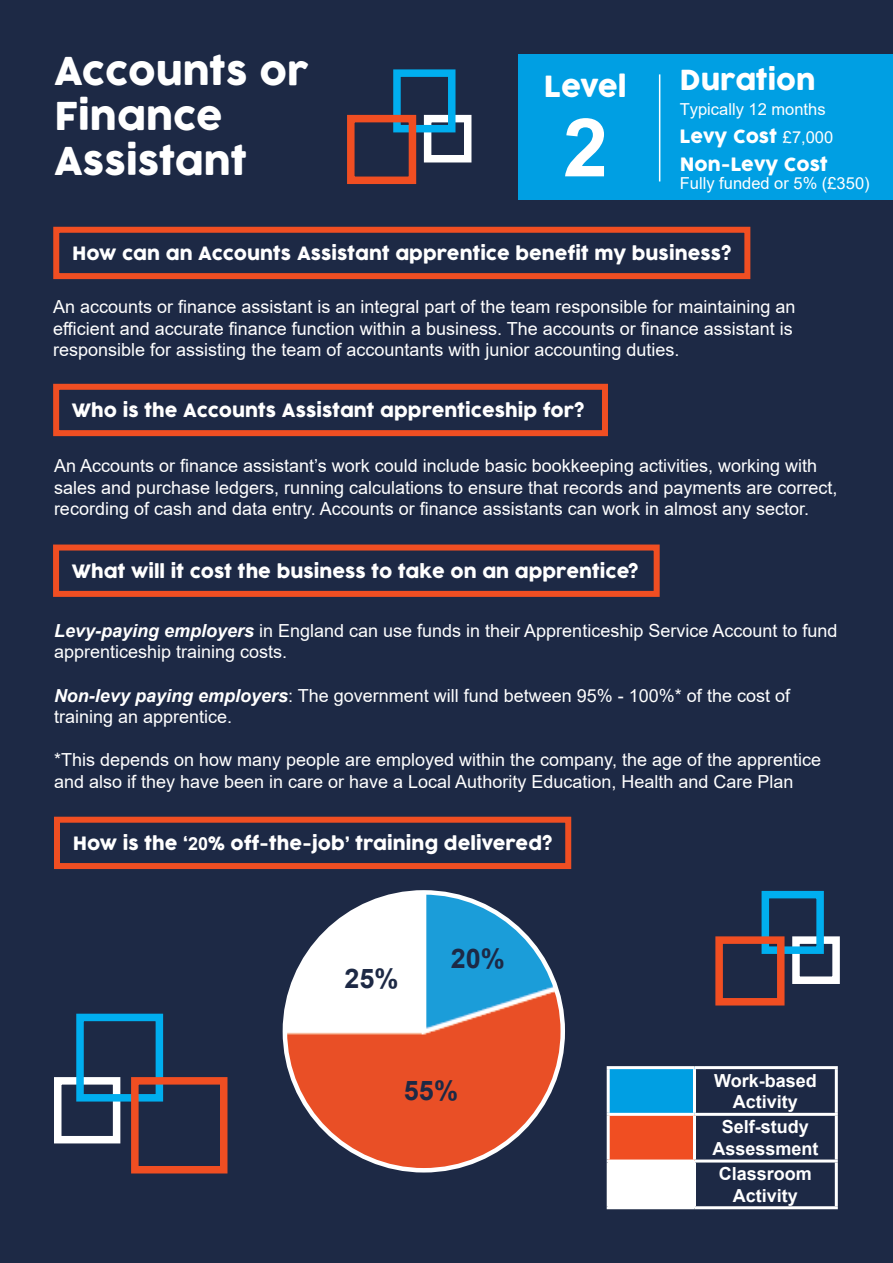
<style>
.page{position:relative;width:893px;height:1263px;background:#1d2945}
.page>*{position:absolute;margin:0;border:0;box-sizing:border-box;transform-origin:0 0}
.t1{font:700 81px "Arial";color:#fff}
.t2{font:37.5px "Cocogoose";color:#fff}
.t3{font:28.5px "Cocogoose";letter-spacing:-.015em;color:#fff}
.t4{font:700 27px "Arial";color:#1d2945}
.t5{font:27px "Cocogoose";color:#fff}
.t6{font:18px/21.6px "Arial";color:#fff}
.t7{font:18px/28px "Cocogoose";color:#fff}
.t8{font:700 18px/21.6px "Arial";color:#fff;text-align:center}
.t9{font:16.5px "Arial";color:#fff}
.s1{font-family:"Arial";font-size:16.5px}
.s2{font-weight:700;font-style:italic}
.s3{font-family:"Arial";font-weight:700}
</style>
<div class="page">
<div style="left:519px;top:54px;width:374px;height:145px;background:#009fe3"></div>
<div style="left:424px;top:115px;width:47px;height:47px;border:8px solid #fff"></div>
<div style="left:393px;top:69px;width:62px;height:63px;border:8px solid #00aeef"></div>
<div style="left:347px;top:115px;width:69px;height:69px;border:8px solid #f04e22"></div>
<div style="left:53px;top:227px;width:697px;height:52px;border:6px solid #f04e22"></div>
<div style="left:53px;top:384px;width:555px;height:52px;border:6px solid #f04e22"></div>
<div style="left:53px;top:544px;width:607px;height:53px;border:6px solid #f04e22"></div>
<div style="left:54px;top:817px;width:517px;height:52px;border:6px solid #f04e22"></div>
<hr style="left:659px;top:74px;width:1px;height:107px;background:#fff">
<div style="left:792px;top:936px;width:48px;height:48px;border:8px solid #fff"></div>
<div style="left:762px;top:891px;width:62px;height:63px;border:8px solid #00aeef"></div>
<div style="left:715px;top:936px;width:69px;height:69px;border:8px solid #f04e22"></div>
<div style="left:54px;top:1077px;width:66px;height:66px;border:8px solid #fff"></div>
<div style="left:76px;top:1014px;width:87px;height:87px;border:8px solid #00aeef"></div>
<div style="left:131px;top:1077px;width:96px;height:96px;border:8px solid #f04e22"></div>
<img style="left:285px;top:892px;width:278px;height:278px;border-radius:139px">
<div style="left:608px;top:1067px;width:86px;height:47px;background:#009fe3"></div>
<div style="left:608px;top:1114px;width:86px;height:47px;background:#f04e22"></div>
<div style="left:608px;top:1161px;width:86px;height:47px;background:#fff"></div>
<hr style="left:607px;top:1066px;width:87px;height:3px;background:#fff">
<hr style="left:607px;top:1069px;width:3px;height:44px;background:#fff">
<hr style="left:694px;top:1066px;width:144px;height:3px;background:#fff">
<hr style="left:693px;top:1069px;width:3px;height:44px;background:#fff">
<hr style="left:835px;top:1069px;width:3px;height:44px;background:#fff">
<hr style="left:607px;top:1113px;width:87px;height:3px;background:#fff">
<hr style="left:607px;top:1116px;width:3px;height:43px;background:#fff">
<hr style="left:694px;top:1113px;width:144px;height:3px;background:#fff">
<hr style="left:693px;top:1116px;width:3px;height:43px;background:#fff">
<hr style="left:835px;top:1116px;width:3px;height:43px;background:#fff">
<hr style="left:607px;top:1159px;width:87px;height:3px;background:#fff">
<hr style="left:607px;top:1162px;width:3px;height:44px;background:#fff">
<hr style="left:694px;top:1159px;width:144px;height:3px;background:#fff">
<hr style="left:693px;top:1162px;width:3px;height:44px;background:#fff">
<hr style="left:835px;top:1162px;width:3px;height:44px;background:#fff">
<hr style="left:607px;top:1206px;width:87px;height:3px;background:#fff">
<hr style="left:694px;top:1206px;width:144px;height:3px;background:#fff">
<p class="t2" style="left:54px;top:45px;width:256px">Accounts or</p>
<p class="t2" style="left:54px;top:90px;width:170px">Finance</p>
<p class="t2" style="left:54px;top:135px;width:195px">Assistant</p>
<p class="t3" style="left:544px;top:67px;width:84px">Level</p>
<p class="t1" style="left:563px;top:91px;width:47px">2</p>
<p class="t5" style="left:680px;top:61px;width:137px">Duration</p>
<p class="t9" style="left:680px;top:98px;width:147px">Typically 12 months</p>
<p class="t7" style="left:680px;top:123px;width:155px">Levy Cost <span class="s1">£7,000<br></span>Non-Levy Cost</p>
<p class="t9" style="left:680px;top:172px;width:191px">Fully funded or 5% (£350)</p>
<p class="t7" style="left:72px;top:241px;width:661px">How can an Accounts Assistant apprentice benefit my business?</p>
<p class="t6" style="left:53px;top:296px;width:744px">An accounts or finance assistant is an integral part of the team responsible for maintaining an efficient and accurate finance function within a business. The accounts or finance assistant is responsible for assisting the team of accountants with junior accounting duties.</p>
<p class="t7" style="left:72px;top:398px;width:514px">Who is the Accounts Assistant apprenticeship for?</p>
<p class="t6" style="left:54px;top:455px;width:785px">An Accounts or finance assistant’s work could include basic bookkeeping activities, working with sales and purchase ledgers, running calculations to ensure that records and payments are correct, recording of cash and data entry. Accounts or finance assistants can work in almost any sector.</p>
<p class="t7" style="left:72px;top:558px;width:568px">What will it cost the business to take on an apprentice?</p>
<p class="t6" style="left:54px;top:619px;width:785px"><span class="s2">Levy-paying employers</span> in England can use funds in their Apprenticeship Service Account to fund apprenticeship training costs.</p>
<p class="t6" style="left:54px;top:684px;width:737px"><span class="s2">Non-levy paying employers</span>: The government will fund between 95% - 100%* of the cost of training an apprentice.</p>
<p class="t6" style="left:54px;top:749px;width:769px">*This depends on how many people are employed within the company, the age of the apprentice and also if they have been in care or have a Local Authority Education, Health and Care Plan</p>
<p class="t7" style="left:73px;top:830px;width:481px">How is the ‘<span class="s3">20</span>% off-the-job’ training delivered?</p>
<p class="t4" style="left:344px;top:959px;width:56px">25%</p>
<p class="t4" style="left:451px;top:939px;width:56px">20%</p>
<p class="t4" style="left:404px;top:1071px;width:56px">55%</p>
<p class="t8" style="left:714px;top:1070px;width:104px">Work-based<br>Activity</p>
<p class="t8" style="left:722px;top:1116px;width:89px">Self-study</p>
<p class="t8" style="left:712px;top:1138px;width:108px">Assessment</p>
<p class="t8" style="left:719px;top:1163px;width:95px">Classroom</p>
<p class="t8" style="left:733px;top:1185px;width:67px">Activity</p>
</div>
